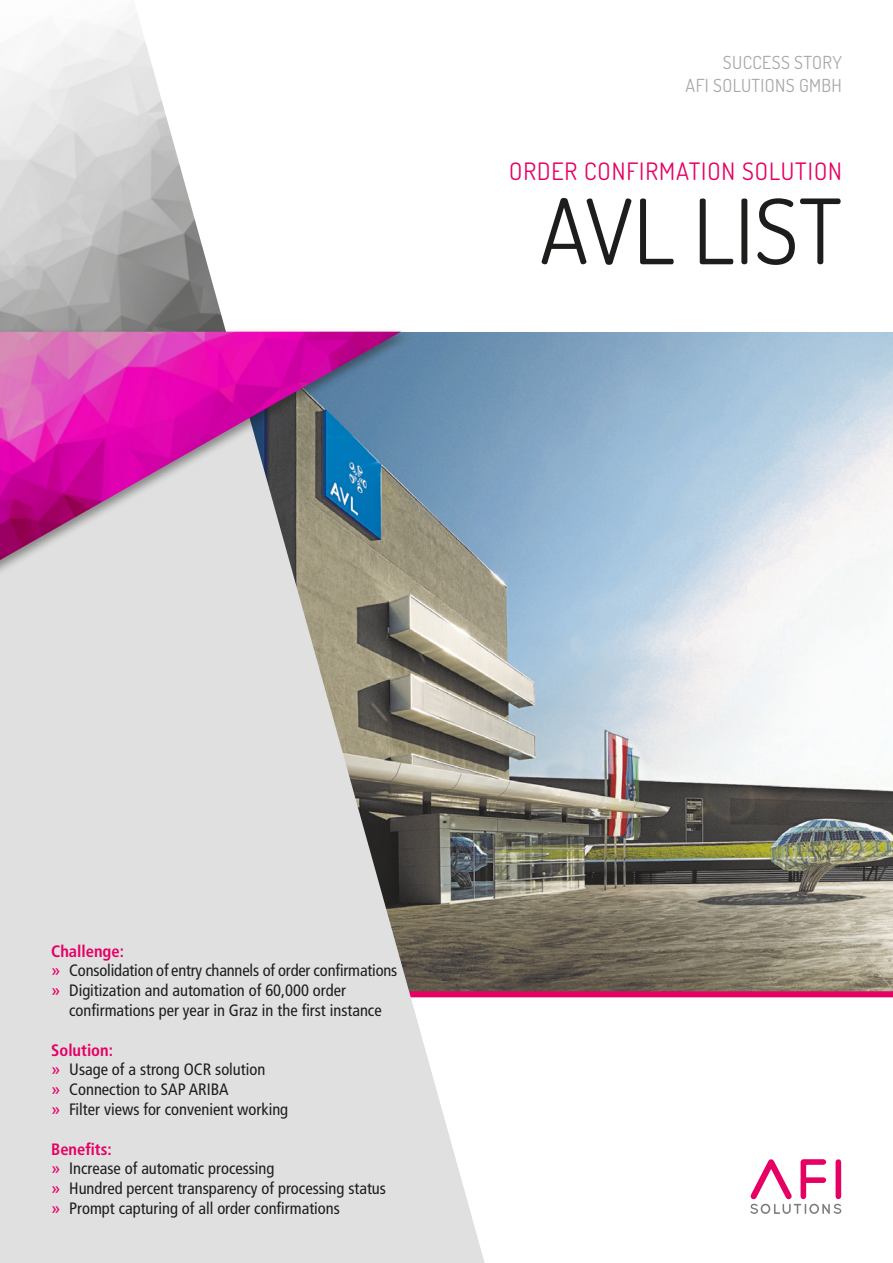
<style>
.page{position:relative;width:893px;height:1263px;background:#fff}
.page>*{position:absolute;margin:0;border:0;box-sizing:border-box;transform-origin:0 0}
.t1{font:90px "Dosis";color:#1d1d1b}
.t2{font:24px "Dosis";letter-spacing:.04em;color:#e60064}
.t3{font:18px/22.5px "Dosis";letter-spacing:.02em;color:#a8a8a8;text-align:right}
.t4{font:condensed 16.5px/19.8px "Frutiger LT Std";color:#1d1d1b}
.s1{font-weight:700;color:#e60064}
.s2{font-stretch:normal;color:#e60064}
</style>
<div class="page">
<img style="left:412px;top:332px;width:481px;height:659px">
<div style="left:0;top:991px;width:893px;height:6px;background:#e60064"></div>
<svg style="left:0;top:381px;width:488px;height:882px;background:#cdcdcc"></svg>
<img style="left:0;top:13px;width:225px;height:314px">
<div style="left:0;top:327px;width:412px;height:310px;background:#1d1d1b;opacity:.45"></div>
<img style="left:0;top:332px;width:401px;height:293px">
<svg style="left:750px;top:1159px;width:91px;height:55px"></svg>
<p class="t3" style="left:686px;top:51px;width:158px">SUCCESS STORY<br>AFI SOLUTIONS GMBH</p>
<h2 class="t2" style="left:509px;top:156px;width:334px">ORDER CONFIRMATION SOLUTION</h2>
<h1 class="t1" style="left:540px;top:172px;width:304px">AVL LIST</h1>
<p class="t4" style="left:51px;top:941px;width:348px"><span class="s1">Challenge:<br></span><span class="s2">»</span> Consolidation of entry channels of order confirmations <span class="s2">»</span> Digitization and automation of 60,000 order</p>
<p class="t4" style="left:69px;top:1000px;width:314px">confirmations per year in Graz in the first instance</p>
<p class="t4" style="left:51px;top:1040px;width:239px"><span class="s1">Solution:<br></span><span class="s2">»</span> Usage of a strong OCR solution<br><span class="s2">»</span> Connection to SAP ARIBA<br><span class="s2">»</span> Filter views for convenient working</p>
<p class="t4" style="left:51px;top:1139px;width:336px"><span class="s1">Benefits:<br></span><span class="s2">»</span> Increase of automatic processing<br><span class="s2">»</span> Hundred percent transparency of processing status <span class="s2">»</span> Prompt capturing of all order confirmations</p>
</div>
